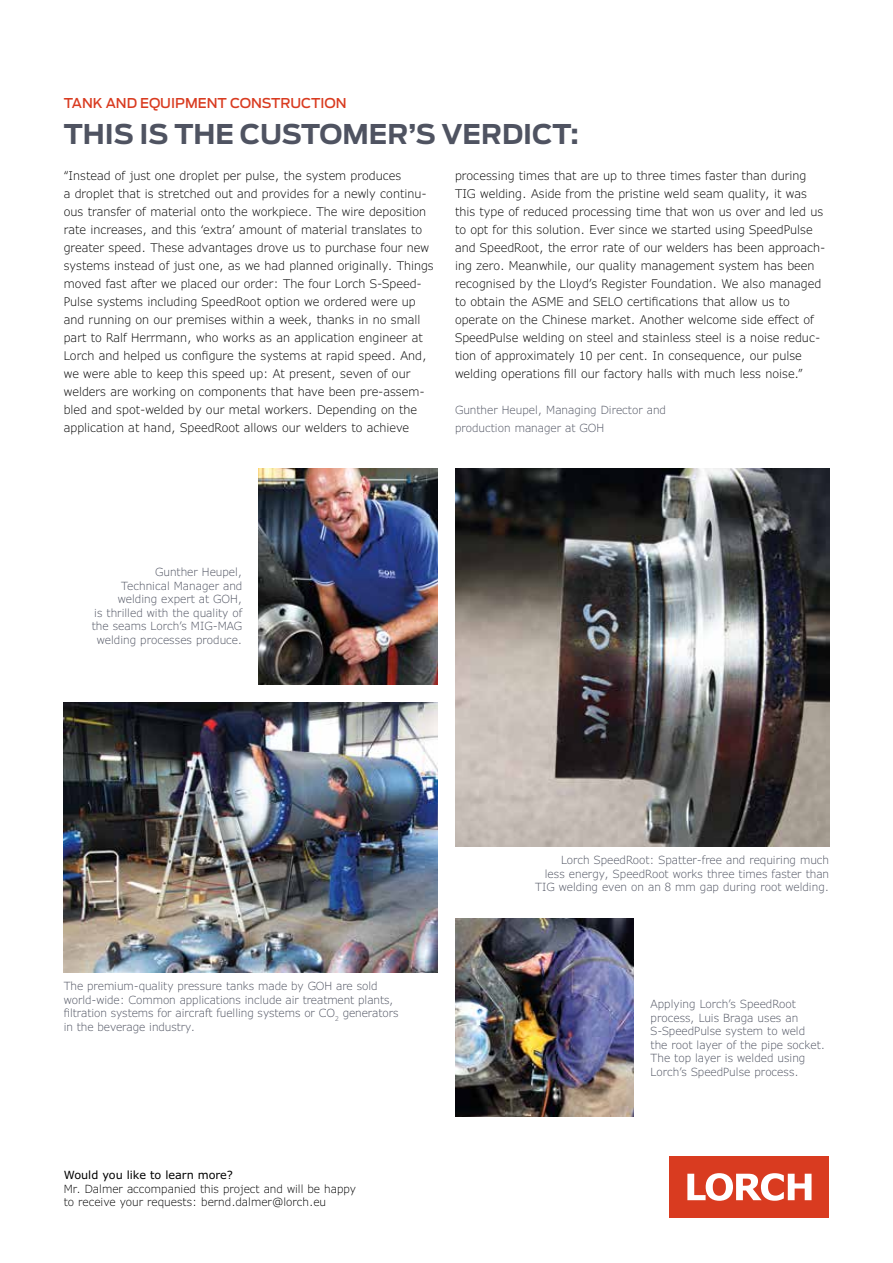
<style>
.page{position:relative;width:893px;height:1263px;background:#fff}
.page>*{position:absolute;margin:0;border:0;box-sizing:border-box;transform-origin:0 0}
.t1{font:700 27px "Antenna";color:#4f5361}
.t2{font:500 13.5px "Antenna";color:#d93b20}
.t3{font:300 12px/18px "Verdana Pro";color:#000}
.t4{font:300 11.25px/13.5px "Verdana Pro";color:#4f5361}
.t5{font:300 11.25px/13.5px "Verdana Pro";color:#000}
.t6{font:11.25px "Verdana Pro";color:#000}
</style>
<div class="page">
<img style="left:455px;top:468px;width:374px;height:378px">
<img style="left:455px;top:918px;width:179px;height:198px">
<img style="left:64px;top:702px;width:374px;height:270px">
<img style="left:259px;top:468px;width:179px;height:216px">
<div style="left:670px;top:1156px;width:159px;height:62px;background:#d93b20"></div>
<svg style="left:687px;top:1173px;width:124px;height:28px"></svg>
<p class="t2" style="left:64px;top:94px;width:284px">TANK AND EQUIPMENT CONSTRUCTION</p>
<h1 class="t1" style="left:64px;top:114px;width:517px">THIS IS THE CUSTOMER’S VERDICT:</h1>
<p class="t3" style="left:64px;top:167px;width:372px">“Instead of just one droplet per pulse, the system produces<br>a droplet that is stretched out and provides for a newly continu&shy;ous transfer of material onto the workpiece. The wire deposition rate increases, and this ‘extra’ amount of material translates to greater speed. These advantages drove us to purchase four new systems instead of just one, as we had planned originally. Things moved fast after we placed our order: The four Lorch S-Speed-Pulse systems including SpeedRoot option we ordered were up and running on our premises within a week, thanks in no small part to Ralf Herrmann, who works as an application engineer at Lorch and helped us configure the systems at rapid speed. And, we were able to keep this speed up: At present, seven of our welders are working on components that have been pre-assem&shy;bled and spot-welded by our metal workers. Depending on the application at hand, SpeedRoot allows our welders to achieve</p>
<p class="t3" style="left:455px;top:167px;width:372px">processing times that are up to three times faster than during TIG welding. Aside from the pristine weld seam quality, it was this type of reduced processing time that won us over and led us to opt for this solution. Ever since we started using SpeedPulse and SpeedRoot, the error rate of our welders has been approach&shy;ing zero. Meanwhile, our quality management system has been recognised by the Lloyd’s Register Foundation. We also managed to obtain the ASME and SELO certifications that allow us to operate on the Chinese market. Another welcome side effect of SpeedPulse welding on steel and stainless steel is a noise reduc&shy;tion of approximately 10 per cent. In consequence, our pulse welding operations fill our factory halls with much less noise.”</p>
<p class="t4" style="left:455px;top:401px;width:213px;line-height:18px">Gunther Heupel, Managing Director and production manager at GOH</p>
<p class="t4" style="left:92px;top:565px;width:152px;text-align:right">Gunther Heupel,<br>Technical Manager and welding expert at GOH,<br>is thrilled with the quality of the seams Lorch’s MIG-MAG welding processes produce.</p>
<p class="t4" style="left:64px;top:979px;width:336px">The premium-quality pressure tanks made by GOH are sold world-wide: Common applications include air treatment plants, filtration systems for aircraft fuelling systems or CO<sub>2</sub> generators in the beverage industry.</p>
<p class="t6" style="left:64px;top:1168px;width:171px">Would you like to learn more?</p>
<p class="t5" style="left:64px;top:1182px;width:294px">Mr. Dalmer accompanied this project and will be happy to receive your requests: bernd.dalmer@lorch.eu</p>
<p class="t4" style="left:535px;top:853px;width:296px;text-align:right">Lorch SpeedRoot: Spatter-free and requiring much<br>less energy, SpeedRoot works three times faster than<br>TIG welding even on an 8 mm gap during root welding.</p>
<p class="t4" style="left:651px;top:997px;width:176px">Applying Lorch’s SpeedRoot process, Luis Braga uses an<br>S-SpeedPulse system to weld<br>the root layer of the pipe socket.<br>The top layer is welded using<br>Lorch’s SpeedPulse process.</p>
</div>
